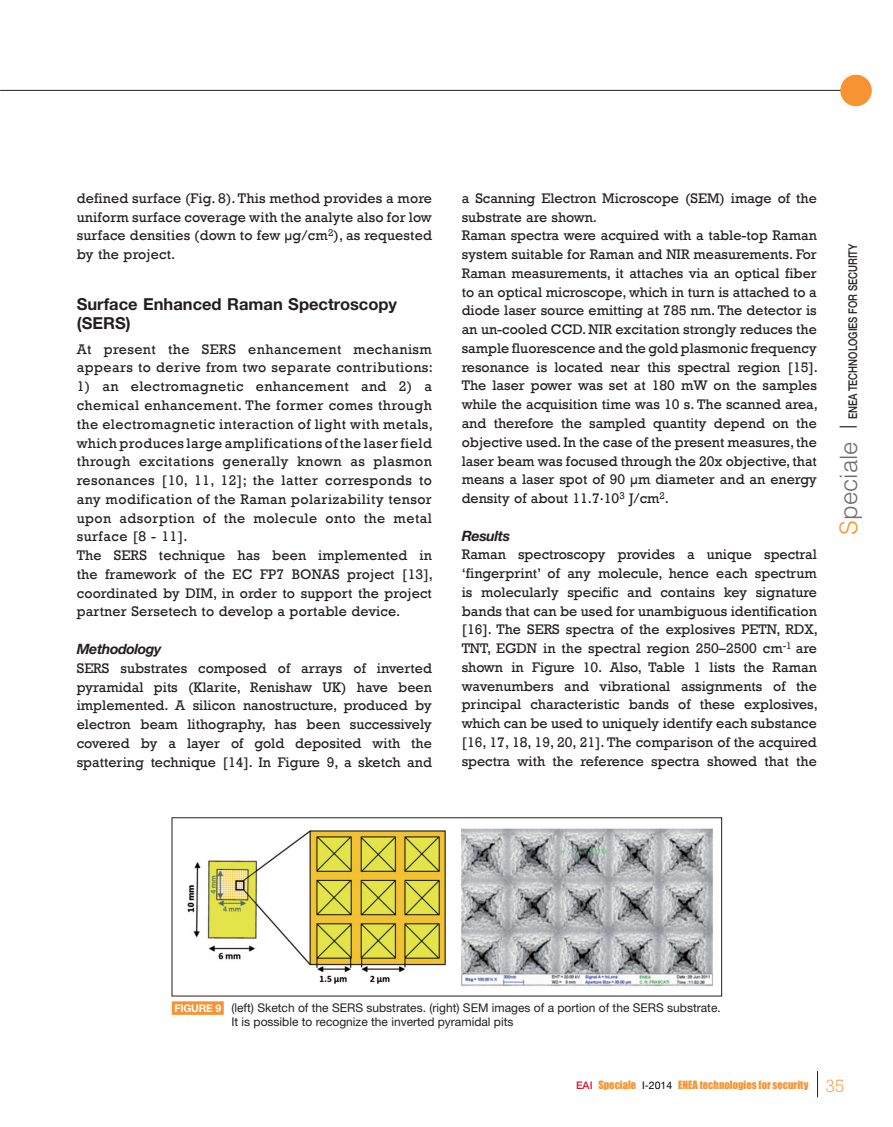
<style>
.page{position:relative;width:893px;height:1127px;background:#fff}
.page>*{position:absolute;margin:0;border:0;box-sizing:border-box;transform-origin:0 0}
.t1{font:300 24px "Helvetica";color:#6c6d70}
.t2{font:700 16.5px/18.8px "Helvetica Neue";color:#231f20}
.t3{font:14.25px/18.8px "Rockwell";color:#231f20;text-align:justify}
.t4{font:14.25px/18.8px "Rockwell";letter-spacing:.03em;color:#231f20}
.t5{font:italic 700 14.25px "Helvetica Neue";letter-spacing:-.03em;color:#231f20}
.t6{font:12px/14.2px "Helvetica Neue";color:#231f20}
.t7{font:500 12px "Helvetica Neue";color:#231f20;scale:.8 1}
.t8{font:10.5px "Impact";color:#f79332}
.s1{color:#f79332}
.s2{font-weight:700;font-size:10.5px;color:#fff}
.s3{font-family:"Helvetica Neue";font-weight:500;color:#d7162e}
.s4{font-family:"Helvetica Neue";color:#000}
.s5{font-family:"Rockwell";font-weight:300;font-size:18px}
</style>
<div class="page">
<hr style="left:0;top:90px;width:860px;height:1px;background:#231f20">
<div style="left:840px;top:75px;width:31px;height:31px;background:#f79332;border-radius:50%"></div>
<svg style="left:839px;top:426px;width:17px;height:1px"></svg>
<svg style="left:817px;top:1071px;width:1px;height:25px"></svg>
<div style="left:172px;top:1000px;width:52px;height:14px;background:#f79332"></div>
<img style="left:187px;top:828px;width:526px;height:159px">
<div style="left:172px;top:817px;width:550px;height:178px;border:1px solid #231f20"></div>
<p class="t3" style="left:77px;top:188px;width:357px">defined surface (Fig. 8). This method provides a more uniform surface coverage with the analyte also for low surface densities (down to few μg/cm<sup>2</sup>), as requested by the project.</p>
<p class="t2" style="left:77px;top:296px;width:322px">Surface Enhanced Raman Spectroscopy (SERS)</p>
<p class="t4" style="left:77px;top:339px;width:358px">At present the SERS enhancement mechanism appears to derive from two separate contributions:</p>
<p class="t4" style="left:77px;top:376px;width:358px">1) an electromagnetic enhancement and 2) a chemical enhancement. The former comes through the electromagnetic interaction of light with metals, which produces large amplifications of the laser field through excitations generally known as plasmon resonances [10, 11, 12]; the latter corresponds to any modification of the Raman polarizability tensor upon adsorption of the molecule onto the metal surface [8 - 11].<br>The SERS technique has been implemented in the framework of the EC FP7 BONAS project [13], coordinated by DIM, in order to support the project partner Sersetech to develop a portable device.</p>
<p class="t5" style="left:77px;top:643px;width:86px">Methodology</p>
<p class="t3" style="left:77px;top:658px;width:357px">SERS substrates composed of arrays of inverted pyramidal pits (Klarite, Renishaw UK) have been implemented. A silicon nanostructure, produced by electron beam lithography, has been successively covered by a layer of gold deposited with the spattering technique [14]. In Figure 9, a sketch and</p>
<p class="t3" style="left:462px;top:188px;width:358px;text-align:left">a Scanning Electron Microscope (SEM) image of the substrate are shown.<br>Raman spectra were acquired with a table-top Raman system suitable for Raman and NIR measurements. For Raman measurements, it attaches via an optical fiber to an optical microscope, which in turn is attached to a diode laser source emitting at 785 nm. The detector is an un-cooled CCD. NIR excitation strongly reduces the sample fluorescence and the gold plasmonic frequency resonance is located near this spectral region [15].<br>The laser power was set at 180 mW on the samples while the acquisition time was 10 s. The scanned area, and therefore the sampled quantity depend on the objective used. In the case of the present measures, the laser beam was focused through the 20x objective, that means a laser spot of 90 μm diameter and an energy density of about 11.7.10<sup>3</sup> J/cm<sup>2</sup>.</p>
<p class="t5" style="left:462px;top:530px;width:50px">Results</p>
<p class="t3" style="left:462px;top:544px;width:358px">Raman spectroscopy provides a unique spectral ‘fingerprint’ of any molecule, hence each spectrum is molecularly specific and contains key signature bands that can be used for unambiguous identification [16]. The SERS spectra of the explosives PETN, RDX, TNT, EGDN in the spectral region 250–2500 cm<sup>-1</sup> are shown in Figure 10. Also, Table 1 lists the Raman wavenumbers and vibrational assignments of the principal characteristic bands of these explosives, which can be used to uniquely identify each substance [16, 17, 18, 19, 20, 21]. The comparison of the acquired spectra with the reference spectra showed that the</p>
<p class="t7" style="left:848px;top:419px;width:221px;rotate:-90deg">ENEA TECHNOLOGIES FOR SECURITY</p>
<h1 class="t1" style="left:839px;top:534px;width:95px;rotate:-90deg"><span class="s1">S</span>peciale</h1>
<p class="t6" style="left:231px;top:1001px;width:491px;text-indent:-57px"><span class="s2">FIGURE 9</span> (left) Sketch of the SERS substrates. (right) SEM images of a portion of the SERS substrate.<br>It is possible to recognize the inverted pyramidal pits</p>
<p class="t8" style="left:576px;top:1078px;width:270px"><span class="s3">EAI</span> Speciale <span class="s4">I-2014</span> ENEA technologies for security <span class="s5">35</span></p>
</div>
